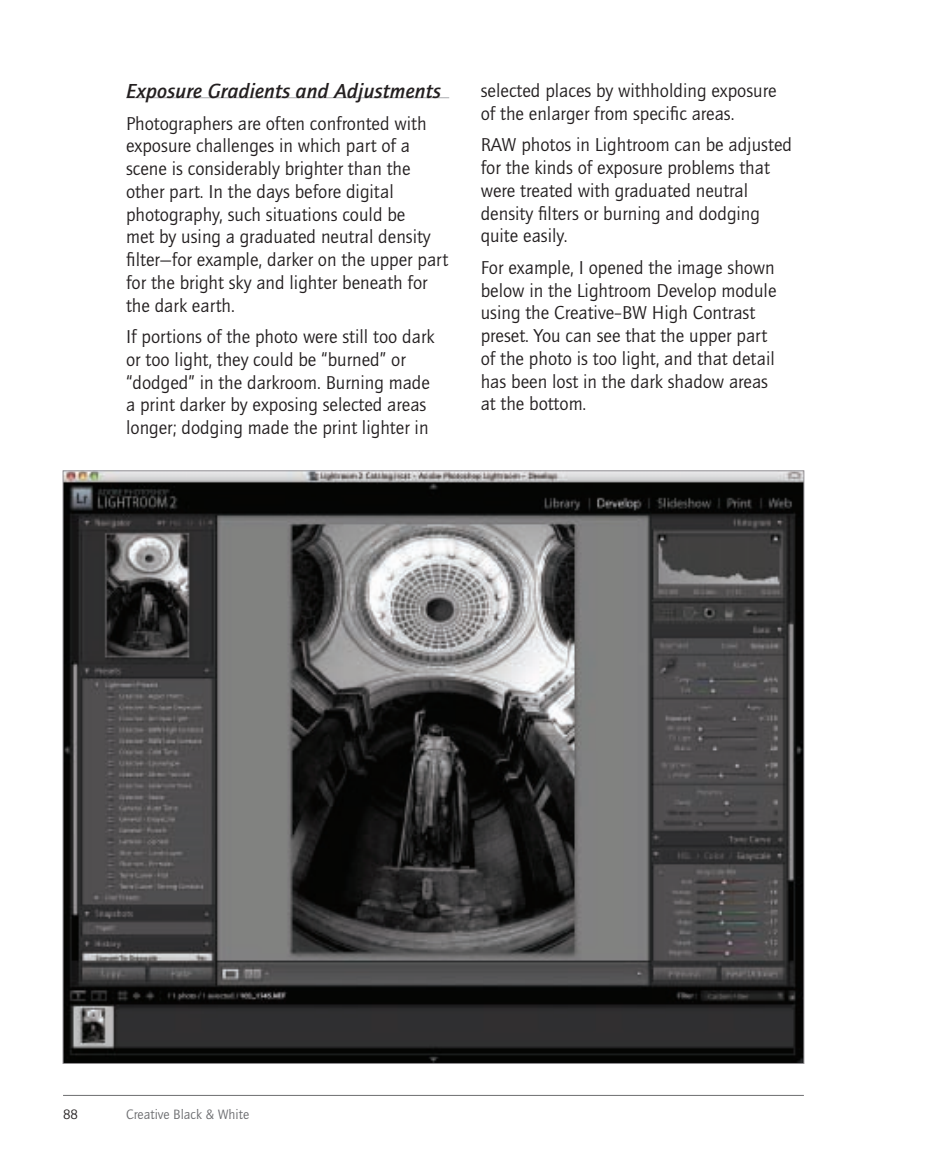
<style>
.page{position:relative;width:930px;height:1158px;background:#fff}
.page>*{position:absolute;margin:0;border:0;box-sizing:border-box;transform-origin:0 0}
.t1{font:italic 500 21px "ITC Quay Sans";letter-spacing:.01em;color:#231f20}
.t2{font:19.25px/22.8px "ITC Quay Sans";color:#231f20}
.t3{font:14px "ITC Quay Sans";color:#6c6d70}
.t4{font:14px "ITC Quay Sans";color:#231f20}
</style>
<div class="page">
<hr style="left:63px;top:1095px;width:740px;height:1px;background:#6c6d70">
<img style="left:65px;top:472px;width:737px;height:590px">
<hr style="left:126px;top:97px;width:323px;height:1px;background:#a8a9ad">
<p class="t1" style="left:126px;top:83px;width:316px">Exposure Gradients and Adjustments</p>
<p class="t2" style="left:126px;top:113px;width:323px">Photographers are often confronted with exposure challenges in which part of a scene is considerably brighter than the other part. In the days before digital photography, such situations could be<br>met by using a graduated neutral density filter—for example, darker on the upper part for the bright sky and lighter beneath for the dark earth.</p>
<p class="t2" style="left:126px;top:327px;width:310px">If portions of the photo were still too dark or too light, they could be “burned” or “dodged” in the darkroom. Burning made a print darker by exposing selected areas longer; dodging made the print lighter in</p>
<p class="t2" style="left:480px;top:81px;width:297px">selected places by withholding exposure of the enlarger from specific areas.</p>
<p class="t2" style="left:480px;top:135px;width:313px">RAW photos in Lightroom can be adjusted for the kinds of exposure problems that were treated with graduated neutral density filters or burning and dodging quite easily.</p>
<p class="t2" style="left:480px;top:257px;width:297px">For example, I opened the image shown below in the Lightroom Develop module using the Creative–BW High Contrast preset. You can see that the upper part of the photo is too light, and that detail has been lost in the dark shadow areas at the bottom.</p>
<p class="t4" style="left:63px;top:1108px;width:16px">88</p>
<p class="t3" style="left:126px;top:1108px;width:125px">Creative Black &amp; White</p>
</div>
